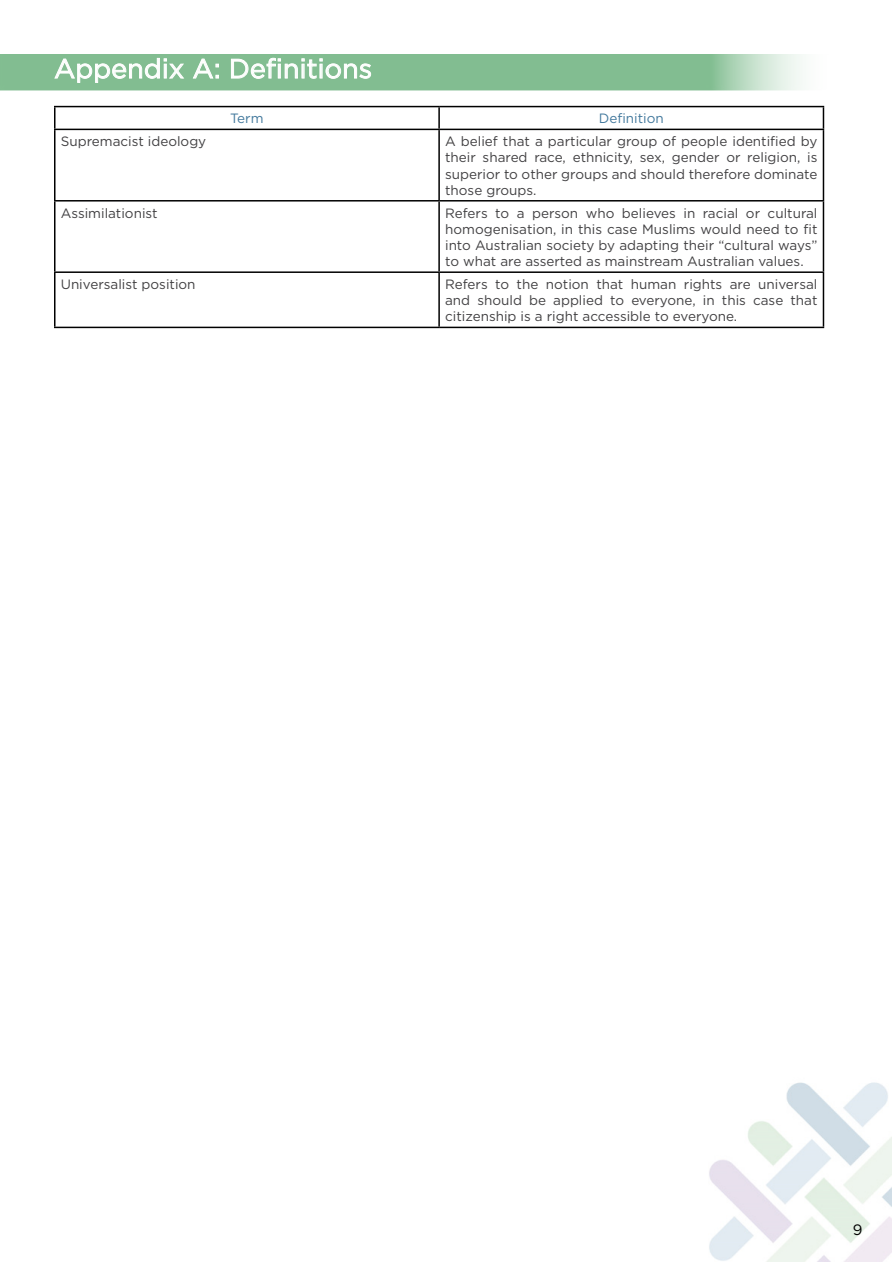
<style>
.page{position:relative;width:893px;height:1263px;background:#fff}
.page>*{position:absolute;margin:0;border:0;box-sizing:border-box;transform-origin:0 0}
.t1{font:27px "Gotham";color:#fff}
.t2{font:15px "Gotham";color:#000}
.t3{font:13.5px/16.2px "Gotham";color:#414042;text-align:justify}
.t4{font:13.5px "Gotham";color:#43799d}
</style>
<div class="page">
<img style="left:709px;top:1082px;width:182px;height:179px">
<svg style="left:0;top:54px;width:802px;height:36px;background:#8cc299"></svg>
<hr style="left:54px;top:106px;width:385px;height:1px;background:#000">
<hr style="left:54px;top:107px;width:2px;height:22px;background:#000">
<hr style="left:439px;top:106px;width:385px;height:1px;background:#000">
<hr style="left:438px;top:107px;width:2px;height:22px;background:#000">
<svg style="left:823px;top:107px;width:1px;height:22px"></svg>
<hr style="left:54px;top:129px;width:385px;height:1px;background:#000">
<hr style="left:54px;top:130px;width:2px;height:70px;background:#000">
<hr style="left:439px;top:129px;width:385px;height:1px;background:#000">
<hr style="left:438px;top:130px;width:2px;height:70px;background:#000">
<hr style="left:823px;top:130px;width:1px;height:70px;background:#000">
<hr style="left:54px;top:200px;width:385px;height:2px;background:#000">
<hr style="left:54px;top:202px;width:2px;height:69px;background:#000">
<hr style="left:439px;top:200px;width:385px;height:2px;background:#000">
<hr style="left:438px;top:202px;width:2px;height:69px;background:#000">
<hr style="left:823px;top:202px;width:1px;height:69px;background:#000">
<hr style="left:54px;top:271px;width:385px;height:2px;background:#000">
<hr style="left:54px;top:273px;width:2px;height:54px;background:#000">
<hr style="left:439px;top:271px;width:385px;height:2px;background:#000">
<hr style="left:438px;top:273px;width:2px;height:54px;background:#000">
<hr style="left:823px;top:273px;width:1px;height:54px;background:#000">
<hr style="left:54px;top:327px;width:385px;height:1px;background:#000">
<hr style="left:439px;top:327px;width:385px;height:1px;background:#000">
<svg style="left:55px;top:58px;width:129px;height:25px;background:#9ccaa8"></svg>
<svg style="left:193px;top:59px;width:26px;height:19px"></svg>
<svg style="left:231px;top:58px;width:140px;height:21px;background:#a1cdac"></svg>
<h1 class="t1" style="left:54px;top:51px;width:320px">Appendix A: Definitions</h1>
<p class="t4" style="left:230px;top:110px;width:35px">Term</p>
<p class="t4" style="left:599px;top:110px;width:66px">Definition</p>
<p class="t3" style="left:61px;top:133px;width:147px">Supremacist ideology</p>
<p class="t3" style="left:445px;top:133px;width:374px">A belief that a particular group of people identified by their shared race, ethnicity, sex, gender or religion, is superior to other groups and should therefore dominate those groups.</p>
<p class="t3" style="left:61px;top:204px;width:98px">Assimilationist</p>
<p class="t3" style="left:445px;top:204px;width:374px">Refers to a person who believes in racial or cultural homogenisation, in this case Muslims would need to fit into Australian society by adapting their “cultural ways” to what are asserted as mainstream Australian values.</p>
<p class="t3" style="left:61px;top:276px;width:136px">Universalist position</p>
<p class="t3" style="left:445px;top:276px;width:374px">Refers to the notion that human rights are universal and should be applied to everyone, in this case that citizenship is a right accessible to everyone.</p>
<p class="t2" style="left:853px;top:1220px;width:11px">9</p>
</div>
